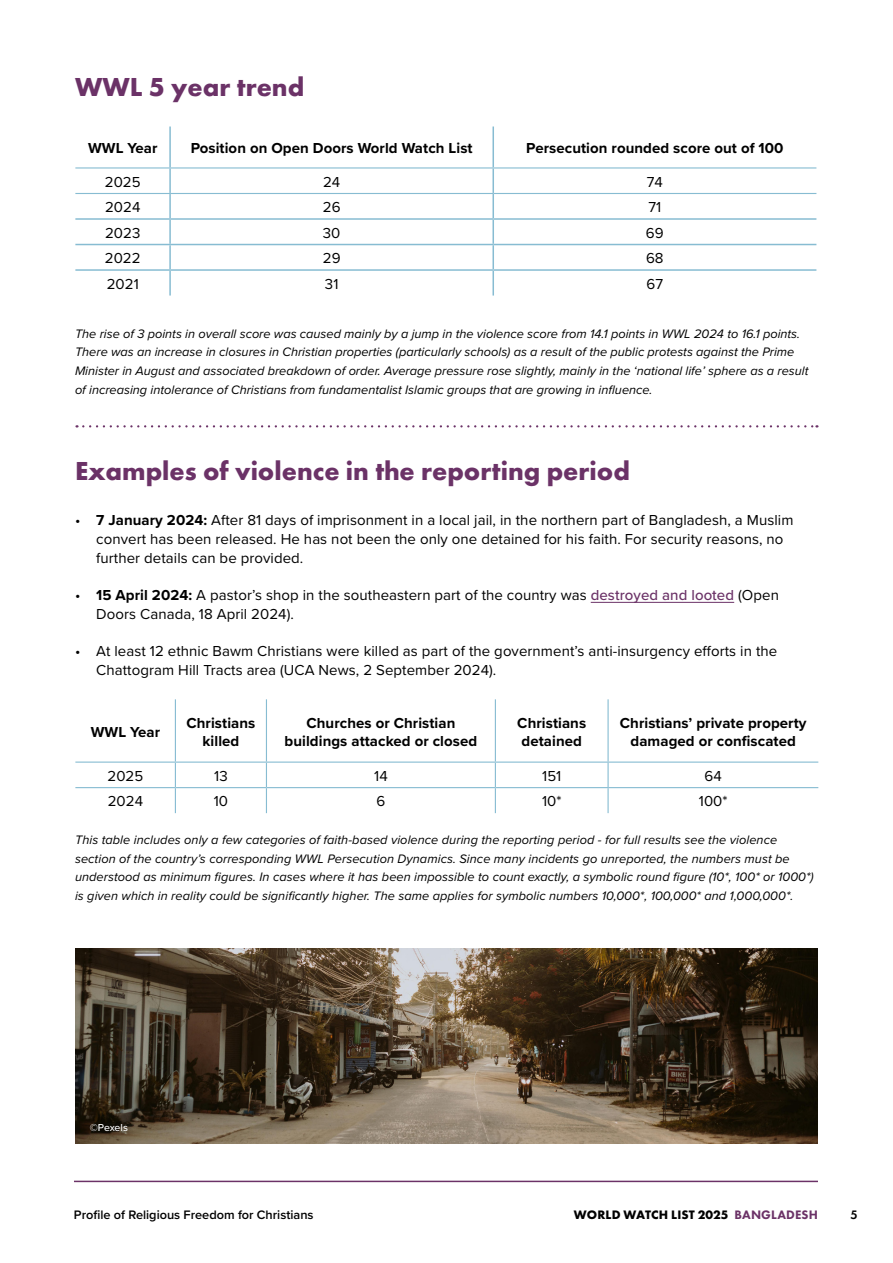
<style>
.page{position:relative;width:893px;height:1263px;background:#fff}
.page>*{position:absolute;margin:0;border:0;box-sizing:border-box;transform-origin:0 0}
.t1{font:700 27px "Futura PT";color:#6b3267}
.t2{font:15px/18.8px "Proxima Nova";letter-spacing:.005em;color:#000}
.t3{font:700 15px/18px "Proxima Nova";letter-spacing:.005em;color:#000;text-align:center}
.t4{font:italic 12.75px/18.8px "Proxima Nova";color:#000}
.t5{font:600 12.75px "Proxima Nova";color:#000}
.t6{font:700 12.75px "Futura PT";letter-spacing:.01em;color:#000}
.t7{font:600 12.75px "Futura PT";color:#000}
.t8{font:500 10.5px "Proxima Nova";letter-spacing:-.01em;color:#fff}
.s1{font-weight:700}
.s2{font-weight:500;color:#6b3267}
.s3{font-weight:800;color:#6b3267}
</style>
<div class="page">
<hr style="left:74px;top:1181px;width:744px;height:1px;background:#6b3267">
<hr style="left:591px;top:602px;width:143px;height:1px;background:#6b3267">
<svg style="left:77px;top:425px;width:740px;height:2px"></svg>
<hr style="left:175px;top:699px;width:1px;height:62px;background:#87bcd2">
<hr style="left:266px;top:699px;width:1px;height:62px;background:#87bcd2">
<hr style="left:495px;top:699px;width:1px;height:62px;background:#87bcd2">
<hr style="left:607px;top:699px;width:2px;height:62px;background:#87bcd2">
<hr style="left:75px;top:761px;width:100px;height:2px;background:#87bcd2">
<hr style="left:175px;top:761px;width:91px;height:2px;background:#87bcd2">
<hr style="left:266px;top:761px;width:229px;height:2px;background:#87bcd2">
<hr style="left:495px;top:761px;width:113px;height:2px;background:#87bcd2">
<hr style="left:608px;top:761px;width:210px;height:2px;background:#87bcd2">
<hr style="left:607px;top:763px;width:2px;height:24px;background:#87bcd2">
<hr style="left:75px;top:787px;width:100px;height:1px;background:#87bcd2">
<hr style="left:175px;top:787px;width:91px;height:1px;background:#87bcd2">
<svg style="left:175px;top:763px;width:1px;height:50px"></svg>
<hr style="left:266px;top:787px;width:229px;height:1px;background:#87bcd2">
<svg style="left:266px;top:763px;width:1px;height:50px"></svg>
<hr style="left:495px;top:787px;width:113px;height:1px;background:#87bcd2">
<svg style="left:495px;top:763px;width:1px;height:50px"></svg>
<hr style="left:608px;top:787px;width:210px;height:1px;background:#87bcd2">
<hr style="left:607px;top:788px;width:2px;height:25px;background:#87bcd2">
<hr style="left:169px;top:126px;width:2px;height:41px;background:#87bcd2">
<hr style="left:492px;top:126px;width:2px;height:41px;background:#87bcd2">
<hr style="left:169px;top:169px;width:2px;height:24px;background:#87bcd2">
<hr style="left:492px;top:169px;width:2px;height:24px;background:#87bcd2">
<hr style="left:169px;top:194px;width:2px;height:24px;background:#87bcd2">
<hr style="left:492px;top:194px;width:2px;height:24px;background:#87bcd2">
<hr style="left:75px;top:218px;width:95px;height:2px;background:#87bcd2">
<hr style="left:170px;top:218px;width:323px;height:2px;background:#87bcd2">
<hr style="left:169px;top:220px;width:2px;height:24px;background:#87bcd2">
<hr style="left:493px;top:218px;width:323px;height:2px;background:#87bcd2">
<hr style="left:492px;top:220px;width:2px;height:24px;background:#87bcd2">
<hr style="left:75px;top:244px;width:95px;height:1px;background:#87bcd2">
<hr style="left:170px;top:244px;width:323px;height:1px;background:#87bcd2">
<hr style="left:169px;top:245px;width:2px;height:24px;background:#87bcd2">
<hr style="left:493px;top:244px;width:323px;height:1px;background:#87bcd2">
<hr style="left:492px;top:245px;width:2px;height:24px;background:#87bcd2">
<hr style="left:75px;top:269px;width:95px;height:2px;background:#87bcd2">
<hr style="left:170px;top:269px;width:323px;height:2px;background:#87bcd2">
<hr style="left:169px;top:271px;width:2px;height:25px;background:#87bcd2">
<hr style="left:493px;top:269px;width:323px;height:2px;background:#87bcd2">
<hr style="left:492px;top:271px;width:2px;height:25px;background:#87bcd2">
<hr style="left:75px;top:167px;width:95px;height:2px;background:#87bcd2">
<hr style="left:170px;top:167px;width:323px;height:2px;background:#87bcd2">
<hr style="left:493px;top:167px;width:323px;height:2px;background:#87bcd2">
<hr style="left:75px;top:193px;width:95px;height:1px;background:#87bcd2">
<hr style="left:170px;top:193px;width:323px;height:1px;background:#87bcd2">
<hr style="left:493px;top:193px;width:323px;height:1px;background:#87bcd2">
<img style="left:75px;top:948px;width:743px;height:196px">
<div style="left:83px;top:1116px;width:52px;height:23px;background:#000;opacity:.75"></div>
<h1 class="t1" style="left:75px;top:69px;width:231px">WWL 5 year trend</h1>
<p class="t3" style="left:88px;top:139px;width:71px">WWL Year</p>
<p class="t3" style="left:191px;top:139px;width:283px">Position on Open Doors World Watch List</p>
<p class="t3" style="left:526px;top:139px;width:259px">Persecution rounded score out of 100</p>
<p class="t2" style="left:105px;top:172px;width:37px">2025</p>
<p class="t2" style="left:323px;top:172px;width:19px">24</p>
<p class="t2" style="left:647px;top:172px;width:18px">74</p>
<p class="t2" style="left:105px;top:197px;width:37px">2024</p>
<p class="t2" style="left:323px;top:197px;width:19px">26</p>
<p class="t2" style="left:648px;top:197px;width:14px">71</p>
<p class="t2" style="left:105px;top:223px;width:37px">2023</p>
<p class="t2" style="left:323px;top:223px;width:19px">30</p>
<p class="t2" style="left:646px;top:223px;width:19px">69</p>
<p class="t2" style="left:105px;top:248px;width:37px">2022</p>
<p class="t2" style="left:323px;top:248px;width:19px">29</p>
<p class="t2" style="left:646px;top:248px;width:19px">68</p>
<p class="t2" style="left:107px;top:274px;width:34px">2021</p>
<p class="t2" style="left:325px;top:274px;width:15px">31</p>
<p class="t2" style="left:646px;top:274px;width:18px">67</p>
<p class="t4" style="left:75px;top:323px;width:735px">The rise of 3 points in overall score was caused mainly by a jump in the violence score from 14.1 points in WWL 2024 to 16.1 points.<br>There was an increase in closures in Christian properties (particularly schools) as a result of the public protests against the Prime Minister in August and associated breakdown of order. Average pressure rose slightly, mainly in the ‘national life’ sphere as a result of increasing intolerance of Christians from fundamentalist Islamic groups that are growing in influence.</p>
<h1 class="t1" style="left:75px;top:454px;width:556px">Examples of violence in the reporting period</h1>
<p class="t2" style="left:96px;top:510px;width:699px;text-indent:-21px">• <span class="s1">7 January 2024:</span> After 81 days of imprisonment in a local jail, in the northern part of Bangladesh, a Muslim convert has been released. He has not been the only one detained for his faith. For security reasons, no further details can be provided.</p>
<p class="t2" style="left:96px;top:585px;width:684px;text-indent:-21px">• <span class="s1">15 April 2024:</span> A pastor’s shop in the southeastern part of the country was <span class="s2">destroyed and looted</span> (Open<br>Doors Canada, 18 April 2024).</p>
<p class="t2" style="left:96px;top:641px;width:682px;text-indent:-21px">• At least 12 ethnic Bawm Christians were killed as part of the government’s anti-insurgency efforts in the<br>Chattogram Hill Tracts area (UCA News, 2 September 2024).</p>
<p class="t3" style="left:91px;top:722px;width:71px">WWL Year</p>
<p class="t3" style="left:186px;top:713px;width:70px">Christians killed</p>
<p class="t3" style="left:285px;top:713px;width:194px">Churches or Christian buildings attacked or closed</p>
<p class="t3" style="left:517px;top:713px;width:70px;text-align:left">Christians detained</p>
<p class="t3" style="left:620px;top:713px;width:188px">Christians’ private property damaged or confiscated</p>
<p class="t2" style="left:107px;top:766px;width:37px">2025</p>
<p class="t2" style="left:214px;top:766px;width:15px">13</p>
<p class="t2" style="left:374px;top:766px;width:15px">14</p>
<p class="t2" style="left:542px;top:766px;width:21px">151</p>
<p class="t2" style="left:705px;top:766px;width:19px">64</p>
<p class="t2" style="left:108px;top:791px;width:37px">2024</p>
<p class="t2" style="left:214px;top:791px;width:16px">10</p>
<p class="t2" style="left:376px;top:791px;width:10px">6</p>
<p class="t2" style="left:542px;top:791px;width:21px">10*</p>
<p class="t2" style="left:699px;top:791px;width:30px">100*</p>
<p class="t4" style="left:75px;top:830px;width:740px">This table includes only a few categories of faith-based violence during the reporting period - for full results see the violence section of the country’s corresponding WWL Persecution Dynamics. Since many incidents go unreported, the numbers must be understood as minimum figures. In cases where it has been impossible to count exactly, a symbolic round figure (10*, 100* or 1000*) is given which in reality could be significantly higher. The same applies for symbolic numbers 10,000*, 100,000* and 1,000,000*.</p>
<p class="t8" style="left:90px;top:1119px;width:40px">©Pexels</p>
<p class="t5" style="left:74px;top:1205px;width:241px">Profile of Religious Freedom for Christians</p>
<p class="t6" style="left:574px;top:1206px;width:246px">WORLD WATCH LIST 2025 <span class="s3">BANGLADESH</span></p>
<p class="t7" style="left:850px;top:1207px;width:9px">5</p>
</div>
